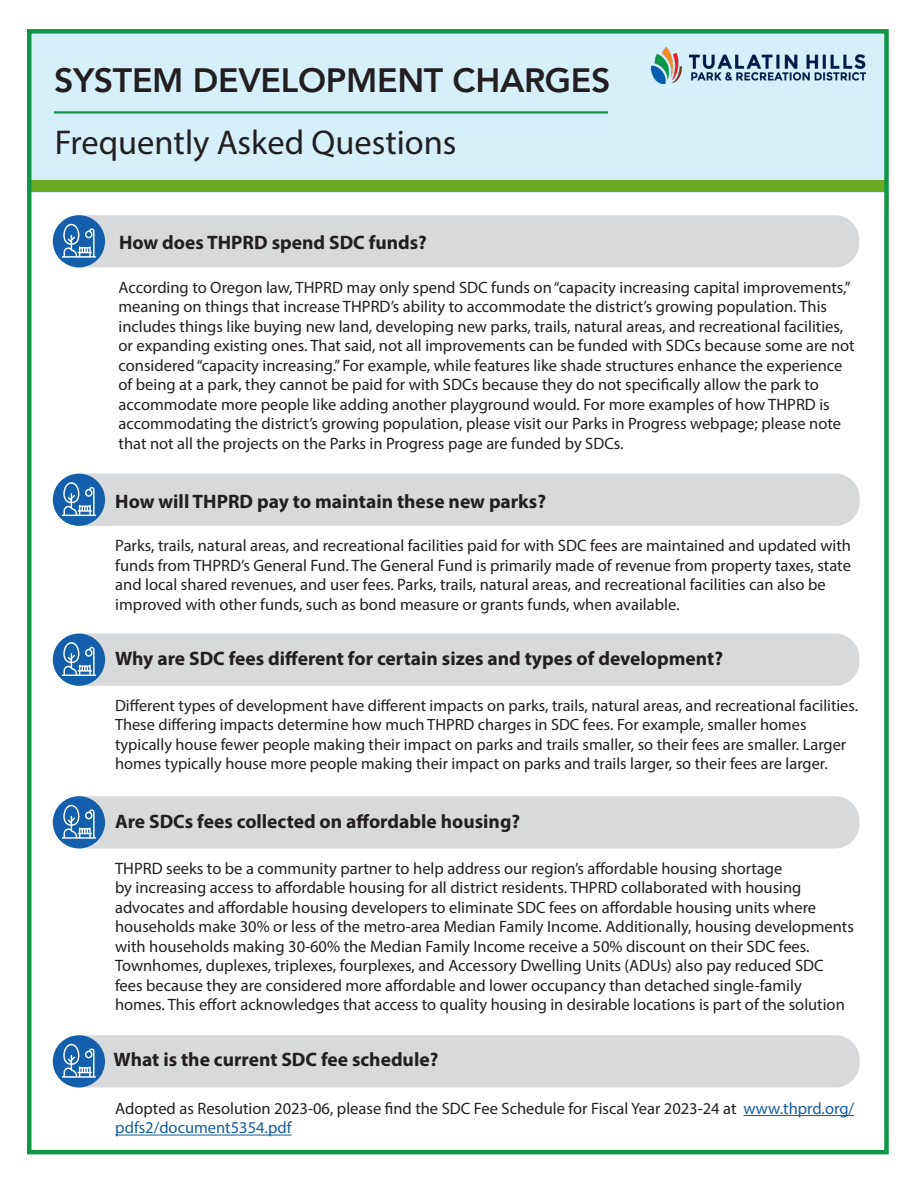
<style>
.page{position:relative;width:918px;height:1188px;background:#fff}
.page>*{position:absolute;margin:0;border:0;box-sizing:border-box;transform-origin:0 0}
.t1{font:34.5px "Myriad Pro";color:#231f20}
.t2{font:800 33.75px "Avenir";letter-spacing:-.01em;color:#231f20}
.t3{font:700 19.5px "Myriad Pro";color:#231f20}
.t4{font:16.5px/19.5px "Myriad Pro";color:#231f20}
.t5{font:16.35px/19.5px "Myriad Pro";color:#231f20}
.s1{color:#175d9e}
</style>
<div class="page">
<div style="left:30px;top:29px;width:856px;height:163px;background:#d6f0fb"></div>
<div style="left:29px;top:180px;width:857px;height:12px;background:#6ba826"></div>
<hr style="left:54px;top:111px;width:554px;height:3px;background:#109647">
<img style="left:651px;top:48px;width:214px;height:35px">
<div style="left:27px;top:29px;width:862px;height:1125px;border:4px solid #109647"></div>
<div style="left:58px;top:634px;width:801px;height:52px;background:#d8d9db;border-radius:24px"></div>
<div style="left:53px;top:634px;width:52px;height:52px;background:#135fac;border-radius:50%"></div>
<svg style="left:62px;top:642px;width:34px;height:34px"></svg>
<div style="left:58px;top:796px;width:801px;height:52px;background:#d8d9db;border-radius:24px"></div>
<div style="left:53px;top:796px;width:52px;height:52px;background:#135fac;border-radius:50%"></div>
<svg style="left:62px;top:805px;width:34px;height:34px"></svg>
<div style="left:58px;top:1035px;width:802px;height:53px;background:#d8d9db;border-radius:24px"></div>
<div style="left:53px;top:1035px;width:52px;height:53px;background:#135fac;border-radius:50%"></div>
<svg style="left:62px;top:1044px;width:34px;height:34px"></svg>
<hr style="left:744px;top:1115px;width:110px;height:1px;background:#175d9e">
<hr style="left:115px;top:1135px;width:177px;height:1px;background:#175d9e">
<div style="left:58px;top:474px;width:802px;height:52px;background:#d8d9db;border-radius:24px"></div>
<div style="left:53px;top:474px;width:52px;height:52px;background:#135fac;border-radius:50%"></div>
<svg style="left:62px;top:482px;width:34px;height:34px"></svg>
<div style="left:58px;top:215px;width:801px;height:52px;background:#d8d9db;border-radius:24px"></div>
<div style="left:53px;top:215px;width:52px;height:52px;background:#135fac;border-radius:50%"></div>
<svg style="left:62px;top:224px;width:34px;height:34px"></svg>
<p class="t2" style="left:54px;top:54px;width:558px">SYSTEM DEVELOPMENT CHARGES</p>
<p class="t1" style="left:55px;top:121px;width:403px">Frequently Asked Questions</p>
<p class="t3" style="left:119px;top:230px;width:309px">How does THPRD spend SDC funds?</p>
<p class="t4" style="left:119px;top:277px;width:738px">According to Oregon law, THPRD may only spend SDC funds on “capacity increasing capital improvements,” meaning on things that increase THPRD’s ability to accommodate the district’s growing population. This includes things like buying new land, developing new parks, trails, natural areas, and recreational facilities, or expanding existing ones. That said, not all improvements can be funded with SDCs because some are not considered “capacity increasing.” For example, while features like shade structures enhance the experience of being at a park, they cannot be paid for with SDCs because they do not specifically allow the park to accommodate more people like adding another playground would. For more examples of how THPRD is accommodating the district’s growing population, please visit our Parks in Progress webpage; please note that not all the projects on the Parks in Progress page are funded by SDCs.</p>
<p class="t3" style="left:115px;top:488px;width:432px">How will THPRD pay to maintain these new parks?</p>
<p class="t4" style="left:115px;top:536px;width:737px">Parks, trails, natural areas, and recreational facilities paid for with SDC fees are maintained and updated with funds from THPRD’s General Fund. The General Fund is primarily made of revenue from property taxes, state and local shared revenues, and user fees. Parks, trails, natural areas, and recreational facilities can also be improved with other funds, such as bond measure or grants funds, when available.</p>
<p class="t3" style="left:115px;top:646px;width:609px">Why are SDC fees different for certain sizes and types of development?</p>
<p class="t5" style="left:115px;top:695px;width:745px">Different types of development have different impacts on parks, trails, natural areas, and recreational facilities.<br>These differing impacts determine how much THPRD charges in SDC fees. For example, smaller homes typically house fewer people making their impact on parks and trails smaller, so their fees are smaller. Larger homes typically house more people making their impact on parks and trails larger, so their fees are larger.</p>
<p class="t3" style="left:115px;top:809px;width:407px">Are SDCs fees collected on affordable housing?</p>
<p class="t4" style="left:115px;top:858px;width:740px">THPRD seeks to be a community partner to help address our region’s affordable housing shortage<br>by increasing access to affordable housing for all district residents. THPRD collaborated with housing advocates and affordable housing developers to eliminate SDC fees on affordable housing units where households make 30% or less of the metro-area Median Family Income. Additionally, housing developments with households making 30-60% the Median Family Income receive a 50% discount on their SDC fees.<br>Townhomes, duplexes, triplexes, fourplexes, and Accessory Dwelling Units (ADUs) also pay reduced SDC fees because they are considered more affordable and lower occupancy than detached single-family homes. This effort acknowledges that access to quality housing in desirable locations is part of the solution</p>
<p class="t3" style="left:114px;top:1047px;width:326px">What is the current SDC fee schedule?</p>
<p class="t4" style="left:115px;top:1098px;width:740px">Adopted as Resolution 2023-06, please find the SDC Fee Schedule for Fiscal Year 2023-24 at <span class="s1">www.thprd.org/ pdfs2/document5354.pdf</span></p>
</div>
